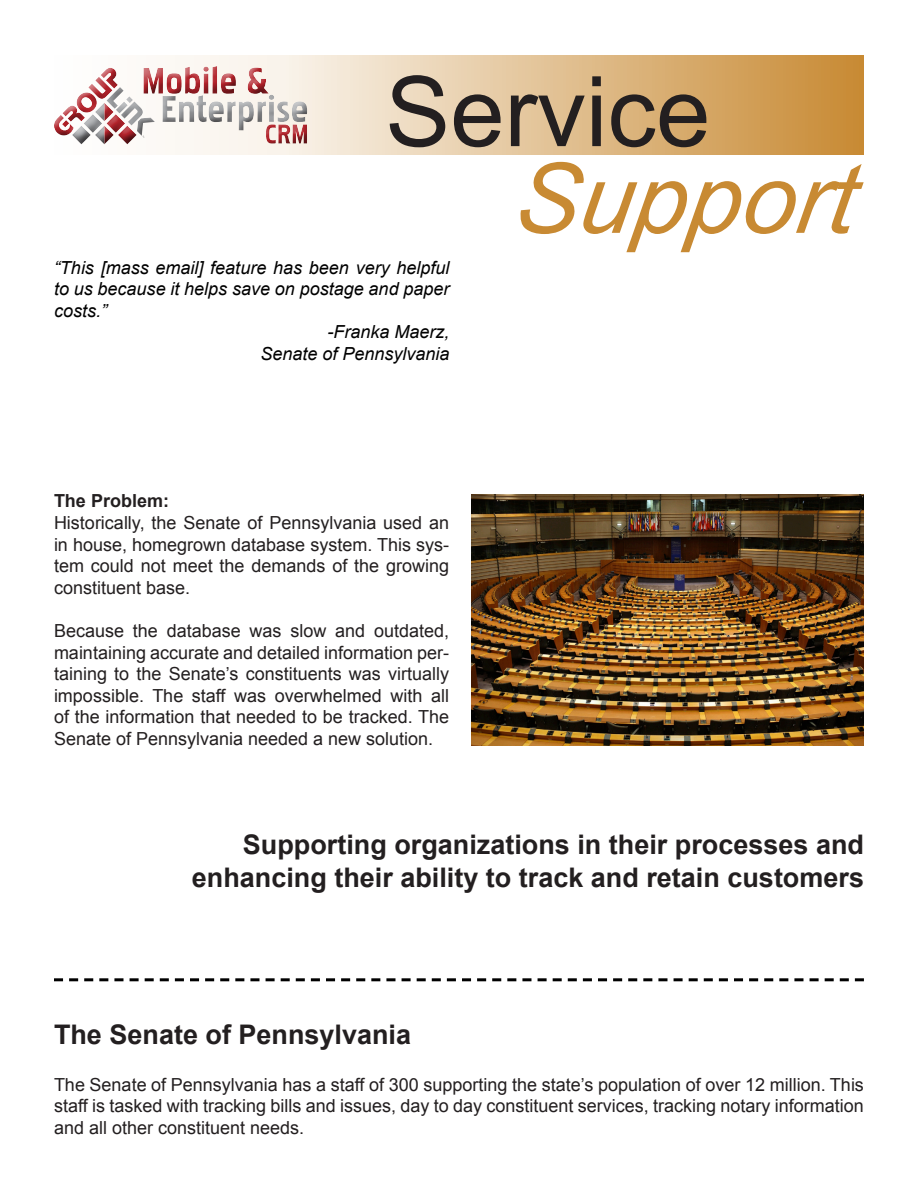
<style>
.page{position:relative;width:918px;height:1188px;background:#fff}
.page>*{position:absolute;margin:0;border:0;box-sizing:border-box;transform-origin:0 0}
.t1{font:97.5px "Arial";color:#231f20}
.t2{font:italic 97.5px "Arial";color:#c88a33}
.t3{font:700 27px "Arial";color:#231f20}
.t4{font:18px/21.6px "Arial";color:#231f20;text-align:justify}
.t5{font:italic 18px/21.6px "Arial";color:#000;text-align:justify}
.t6{font:700 18px "Arial";color:#231f20}
</style>
<div class="page">
<div style="left:54px;top:55px;width:810px;height:99px;background:linear-gradient(to right,#fff,#cb903e)"></div>
<svg style="left:54px;top:978px;width:810px;height:3px"></svg>
<img style="left:471px;top:494px;width:393px;height:251px">
<div style="left:53px;top:66px;width:265px;height:81px;background:#231f20;opacity:.75"></div>
<p class="t1" style="left:385px;top:48px;width:327px">Service</p>
<p class="t2" style="left:511px;top:136px;width:343px">Support</p>
<p class="t5" style="left:54px;top:257px;width:397px">“This [mass email] feature has been very helpful to us because it helps save on postage and paper costs.”</p>
<p class="t5" style="left:328px;top:322px;width:124px">-Franka Maerz,</p>
<p class="t5" style="left:260px;top:343px;width:191px">Senate of Pennsylvania</p>
<p class="t6" style="left:54px;top:489px;width:117px">The Problem:</p>
<p class="t4" style="left:54px;top:512px;width:397px">Historically, the Senate of Pennsylvania used an in house, homegrown database system. This sys&shy;tem could not meet the demands of the growing constituent base.</p>
<p class="t4" style="left:54px;top:620px;width:397px">Because the database was slow and outdated, maintaining accurate and detailed information per&shy;taining to the Senate’s constituents was virtually impossible. The staff was overwhelmed with all of the information that needed to be tracked. The Senate of Pennsylvania needed a new solution.</p>
<p class="t3" style="left:243px;top:827px;width:623px">Supporting organizations in their processes and</p>
<p class="t3" style="left:192px;top:860px;width:674px">enhancing their ability to track and retain customers</p>
<p class="t3" style="left:54px;top:1016px;width:359px">The Senate of Pennsylvania</p>
<p class="t4" style="left:54px;top:1074px;width:811px">The Senate of Pennsylvania has a staff of 300 supporting the state’s population of over 12 million. This staff is tasked with tracking bills and issues, day to day constituent services, tracking notary information and all other constituent needs.</p>
</div>
